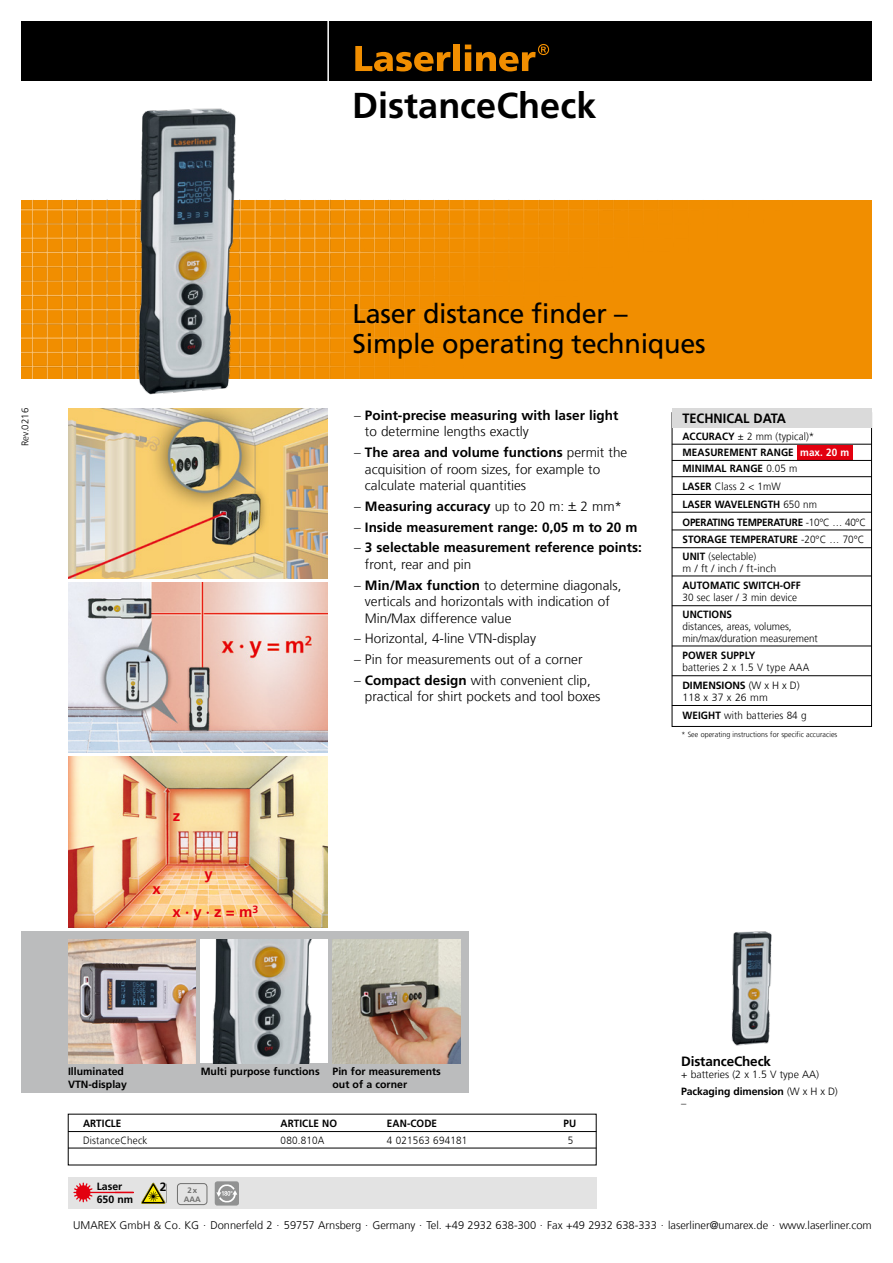
<style>
.page{position:relative;width:893px;height:1263px;background:#fff}
.page>*{position:absolute;margin:0;border:0;box-sizing:border-box;transform-origin:0 0}
.t1{font:700 36px "Frutiger LT Com";color:#000}
.t2{font:27px "Frutiger LT Com";letter-spacing:-.01em;color:#000}
.t3{font:700 15px "Frutiger LT Com";color:#e3000f}
.t4{font:300 13.5px/16.5px "Frutiger LT Com";color:#000}
.t5{font:700 13.5px/16.5px "Frutiger LT Com";color:#000}
.t6{font:700 13.5px "Frutiger LT Com";color:#000;scale:.94 1}
.t7{font:700 12px "Frutiger LT Com";color:#000}
.t8{font:300 11.1px "Frutiger LT Com";color:#000}
.t9{font:300 10.5px/12px "Frutiger LT Com";letter-spacing:.01em;color:#000;scale:.94 1}
.t10{font:700 10.5px "Frutiger LT Com";color:#000;scale:.94 1}
.t11{font:700 10.5px/12px "Frutiger LT Com";color:#000}
.t12{font:300 10.5px/12px "Frutiger LT Com";letter-spacing:.01em;color:#000}
.t13{font:700 10.5px "Frutiger LT Com";letter-spacing:-.02em;color:#000;scale:.94 1}
.t14{font:300 9.6px "Frutiger LT Com";color:#000}
.t15{font:700 7.8px/9px "Frutiger LT Com";color:#6f6f6e;text-align:center}
.t16{font:300 7.5px "Frutiger LT Com";letter-spacing:.01em;color:#000;scale:.94 1}
.s1{font-weight:300}
.s2{font-weight:700}
.s3{color:#fff}
</style>
<div class="page">
<div style="left:21px;top:931px;width:448px;height:162px;background:#bbbcbd"></div>
<div style="left:21px;top:21px;width:851px;height:60px;background:#000"></div>
<hr style="left:327px;top:20px;width:2px;height:62px;background:#fff">
<svg style="left:355px;top:46px;width:96px;height:25px"></svg>
<div style="left:454px;top:44px;width:6px;height:27px;background:#f18e00"></div>
<svg style="left:465px;top:44px;width:84px;height:27px"></svg>
<img style="left:21px;top:200px;width:851px;height:178px">
<div style="left:68px;top:1178px;width:528px;height:31px;background:#e3e3e3"></div>
<svg style="left:73px;top:1182px;width:61px;height:20px"></svg>
<svg style="left:141px;top:1183px;width:25px;height:21px"></svg>
<div style="left:177px;top:1183px;width:30px;height:22px;border:1px solid #6f6f6e;border-radius:3px"></div>
<img style="left:68px;top:757px;width:259px;height:170px">
<img style="left:333px;top:940px;width:127px;height:123px">
<img style="left:68px;top:940px;width:128px;height:123px">
<img style="left:201px;top:940px;width:127px;height:123px">
<img style="left:124px;top:108px;width:125px;height:287px">
<img style="left:731px;top:931px;width:41px;height:115px">
<img style="left:68px;top:408px;width:259px;height:170px">
<img style="left:68px;top:583px;width:259px;height:170px">
<div style="left:215px;top:1181px;width:24px;height:24px;background:#919292;border-radius:3px"></div>
<svg style="left:216px;top:1184px;width:21px;height:19px"></svg>
<hr style="left:68px;top:1131px;width:528px;height:1px;background:#000">
<hr style="left:68px;top:1148px;width:528px;height:1px;background:#000">
<div style="left:797px;top:445px;width:56px;height:14px;background:#e3000f"></div>
<div style="left:672px;top:412px;width:200px;height:315px;border:1px solid #000"></div>
<div style="left:672px;top:408px;width:200px;height:19px;background:#dadada"></div>
<hr style="left:672px;top:444px;width:200px;height:1px;background:#000">
<hr style="left:672px;top:460px;width:200px;height:1px;background:#000">
<hr style="left:672px;top:476px;width:200px;height:1px;background:#000">
<hr style="left:672px;top:494px;width:200px;height:1px;background:#000">
<hr style="left:672px;top:512px;width:200px;height:1px;background:#000">
<hr style="left:672px;top:530px;width:200px;height:1px;background:#000">
<hr style="left:672px;top:547px;width:200px;height:1px;background:#000">
<hr style="left:672px;top:576px;width:200px;height:1px;background:#000">
<hr style="left:672px;top:605px;width:200px;height:1px;background:#000">
<hr style="left:672px;top:646px;width:200px;height:1px;background:#000">
<hr style="left:672px;top:675px;width:200px;height:1px;background:#000">
<hr style="left:672px;top:705px;width:200px;height:1px;background:#000">
<p class="t1" style="left:352px;top:84px;width:246px">DistanceCheck</p>
<p class="t14" style="left:20px;top:446px;width:39px;rotate:-90deg">Rev.0216</p>
<p class="t3" style="left:173px;top:807px;width:9px">z</p>
<p class="t3" style="left:153px;top:880px;width:10px">x</p>
<p class="t3" style="left:205px;top:865px;width:10px">y</p>
<p class="t3" style="left:173px;top:902px;width:87px">x · y · z = m<sup>3</sup></p>
<p class="t2" style="left:353px;top:297px;width:276px">Laser distance finder –</p>
<p class="t2" style="left:353px;top:327px;width:355px">Simple operating techniques</p>
<p class="t5" style="left:365px;top:407px;width:255px;text-indent:-11px"><span class="s1">–</span> Point-precise measuring with laser light <span class="s1">to determine lengths exactly</span></p>
<p class="t4" style="left:365px;top:444px;width:264px;text-indent:-11px">– <span class="s2">The area and volume functions</span> permit the acquisition of room sizes, for example to calculate material quantities</p>
<p class="t5" style="left:354px;top:498px;width:270px"><span class="s1">–</span> Measuring accuracy <span class="s1">up to 20 m: + 2 mm*</span></p>
<p class="t5" style="left:354px;top:519px;width:285px"><span class="s1">–</span> Inside measurement range: 0,05 m to 20 m</p>
<p class="t5" style="left:365px;top:539px;width:278px;text-indent:-11px"><span class="s1">–</span> 3 selectable measurement reference points: <span class="s1">front, rear and pin</span></p>
<p class="t4" style="left:365px;top:577px;width:258px;text-indent:-11px">– <span class="s2">Min/Max function</span> to determine diagonals, verticals and horizontals with indication of<br>Min/Max difference value</p>
<p class="t4" style="left:354px;top:631px;width:183px">– Horizontal, 4-line VTN-display</p>
<p class="t4" style="left:354px;top:651px;width:230px">– Pin for measurements out of a corner</p>
<p class="t4" style="left:365px;top:672px;width:237px;text-indent:-11px">– <span class="s2">Compact design</span> with convenient clip, practical for shirt pockets and tool boxes</p>
<p class="t6" style="left:682px;top:410px;width:112px">TECHNICAL DATA</p>
<p class="t9" style="left:682px;top:430px;width:142px"><span class="s2">ACCURACY</span> ± 2 mm (typical)*</p>
<p class="t10" style="left:682px;top:446px;width:179px">MEASUREMENT RANGE <span class="s3">max. 20 m</span></p>
<p class="t10" style="left:682px;top:462px;width:124px">MINIMAL RANGE <span class="s1">0.05 m</span></p>
<p class="t9" style="left:682px;top:480px;width:106px"><span class="s2">LASER</span> Class 2 &lt; 1mW</p>
<p class="t10" style="left:682px;top:498px;width:145px">LASER WAVELENGTH <span class="s1">650 nm</span></p>
<p class="t13" style="left:682px;top:516px;width:197px">OPERATING TEMPERATURE <span class="s1">-10°C … 40°C</span></p>
<p class="t10" style="left:682px;top:533px;width:195px">STORAGE TEMPERATURE <span class="s1">-20°C … 70°C</span></p>
<p class="t9" style="left:682px;top:550px;width:101px"><span class="s2">UNIT</span> (selectable)<br>m / ft / inch / ft-inch</p>
<p class="t9" style="left:682px;top:580px;width:127px"><span class="s2">AUTOMATIC SWITCH-OFF<br></span>30 sec laser / 3 min device</p>
<p class="t9" style="left:682px;top:608px;width:145px"><span class="s2">UNCTIONS<br></span>distances, areas, volumes, min/max/duration measurement</p>
<p class="t9" style="left:682px;top:650px;width:136px"><span class="s2">POWER SUPPLY<br></span>batteries 2 x 1.5 V type AAA</p>
<p class="t12" style="left:682px;top:679px;width:119px"><span class="s2">DIMENSIONS</span> (W x H x D)<br>118 x 37 x 26 mm</p>
<p class="t9" style="left:682px;top:709px;width:133px"><span class="s2">WEIGHT</span> with batteries 84 g</p>
<p class="t16" style="left:681px;top:730px;width:167px">* See operating instructions for specific accuracies</p>
<p class="t11" style="left:68px;top:1066px;width:58px">Illuminated</p>
<p class="t11" style="left:201px;top:1066px;width:120px">Multi purpose functions</p>
<p class="t11" style="left:68px;top:1078px;width:60px">VTN-display</p>
<p class="t10" style="left:83px;top:1117px;width:42px">ARTICLE</p>
<p class="t10" style="left:281px;top:1117px;width:62px">ARTICLE NO</p>
<p class="t10" style="left:387px;top:1117px;width:55px">EAN-CODE</p>
<p class="t10" style="left:563px;top:1117px;width:15px">PU</p>
<p class="t9" style="left:83px;top:1134px;width:70px">DistanceCheck</p>
<p class="t9" style="left:281px;top:1134px;width:48px">080.810A</p>
<p class="t9" style="left:387px;top:1134px;width:87px">4 021563 694181</p>
<p class="t9" style="left:568px;top:1134px;width:7px">5</p>
<p class="t11" style="left:333px;top:1065px;width:110px;line-height:12.6px">Pin for measurements out of a corner</p>
<p class="t11" style="left:97px;top:1180px;width:27px">Laser</p>
<p class="t11" style="left:97px;top:1193px;width:38px">650 nm</p>
<p class="t7" style="left:160px;top:1180px;width:8px">2</p>
<p class="t15" style="left:184px;top:1185px;width:19px">2x<br>AAA</p>
<p class="t5" style="left:681px;top:1053px;width:91px">DistanceCheck</p>
<p class="t12" style="left:681px;top:1069px;width:139px">+ batteries (2 x 1.5 V type AA)</p>
<p class="t11" style="left:681px;top:1085px;width:158px">Packaging dimension <span class="s1">(W x H x D) –</span></p>
<p class="t8" style="left:73px;top:1218px;width:800px">UMAREX GmbH &amp; Co. KG . Donnerfeld 2 . 59757 Arnsberg . Germany . Tel. +49 2932 638-300 . Fax +49 2932 638-333 . laserliner@umarex.de . www.laserliner.com</p>
</div>
